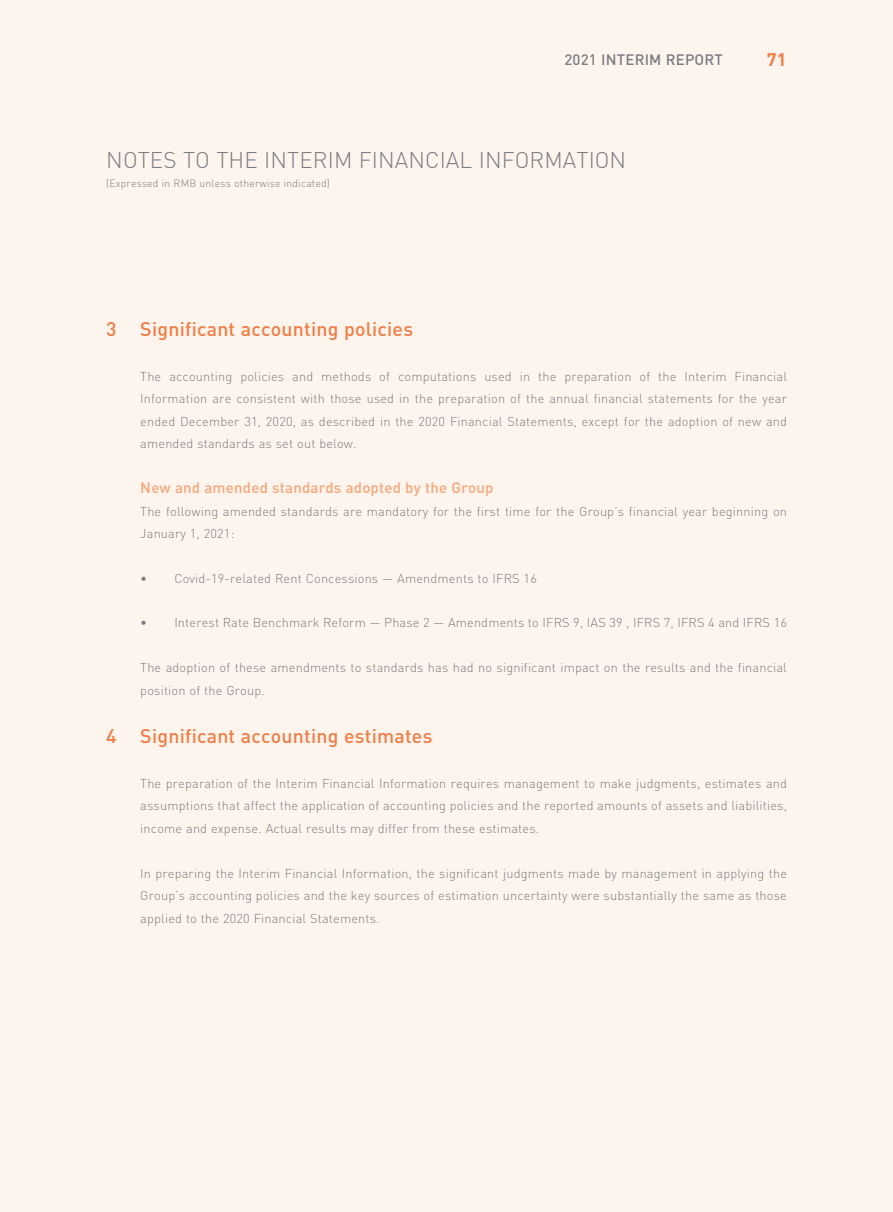
<style>
.page{position:relative;width:893px;height:1212px;background:#fef4ee}
.page>*{position:absolute;margin:0;border:0;box-sizing:border-box;transform-origin:0 0}
.t1{font:300 22.5px "DIN";letter-spacing:.005em;color:#7a7d82}
.t2{font:500 19.5px "DIN";letter-spacing:.01em;color:#ef7d45}
.t3{font:700 18px "DIN";color:#ef7d45}
.t4{font:500 15px "DIN";letter-spacing:.01em;color:#f4a77a}
.t5{font:500 15px "DIN";letter-spacing:.01em;color:#7a7d82}
.t6{font:300 12.75px/22.5px "DIN";letter-spacing:.015em;color:#7a7d82;text-align:justify}
.t7{font:300 10.5px "DIN";letter-spacing:.015em;color:#7a7d82}
</style>
<div class="page">
<p class="t5" style="left:564px;top:50px;width:160px">2021 INTERIM REPORT</p>
<h3 class="t3" style="left:767px;top:48px;width:21px">71</h3>
<h1 class="t1" style="left:106px;top:146px;width:521px">NOTES TO THE INTERIM FINANCIAL INFORMATION</h1>
<p class="t7" style="left:106px;top:177px;width:225px">(Expressed in RMB unless otherwise indicated)</p>
<h2 class="t2" style="left:106px;top:316px;width:308px">3 Significant accounting policies</h2>
<p class="t6" style="left:140px;top:365px;width:648px">The accounting policies and methods of computations used in the preparation of the Interim Financial Information are consistent with those used in the preparation of the annual financial statements for the year ended December 31, 2020, as described in the 2020 Financial Statements, except for the adoption of new and amended standards as set out below.</p>
<p class="t4" style="left:140px;top:478px;width:355px">New and amended standards adopted by the Group</p>
<p class="t6" style="left:140px;top:500px;width:648px">The following amended standards are mandatory for the first time for the Group’s financial year beginning on<br>January 1, 2021:</p>
<p class="t6" style="left:140px;top:567px;width:398px">• Covid-19-related Rent Concessions — Amendments to IFRS 16</p>
<p class="t6" style="left:140px;top:611px;width:648px">• Interest Rate Benchmark Reform — Phase 2 — Amendments to IFRS 9, IAS 39 , IFRS 7, IFRS 4 and IFRS 16</p>
<p class="t6" style="left:140px;top:656px;width:648px">The adoption of these amendments to standards has had no significant impact on the results and the financial position of the Group.</p>
<h2 class="t2" style="left:106px;top:723px;width:328px">4 Significant accounting estimates</h2>
<p class="t6" style="left:140px;top:772px;width:648px">The preparation of the Interim Financial Information requires management to make judgments, estimates and assumptions that affect the application of accounting policies and the reported amounts of assets and liabilities, income and expense. Actual results may differ from these estimates.</p>
<p class="t6" style="left:140px;top:862px;width:648px">In preparing the Interim Financial Information, the significant judgments made by management in applying the Group’s accounting policies and the key sources of estimation uncertainty were substantially the same as those applied to the 2020 Financial Statements.</p>
</div>
